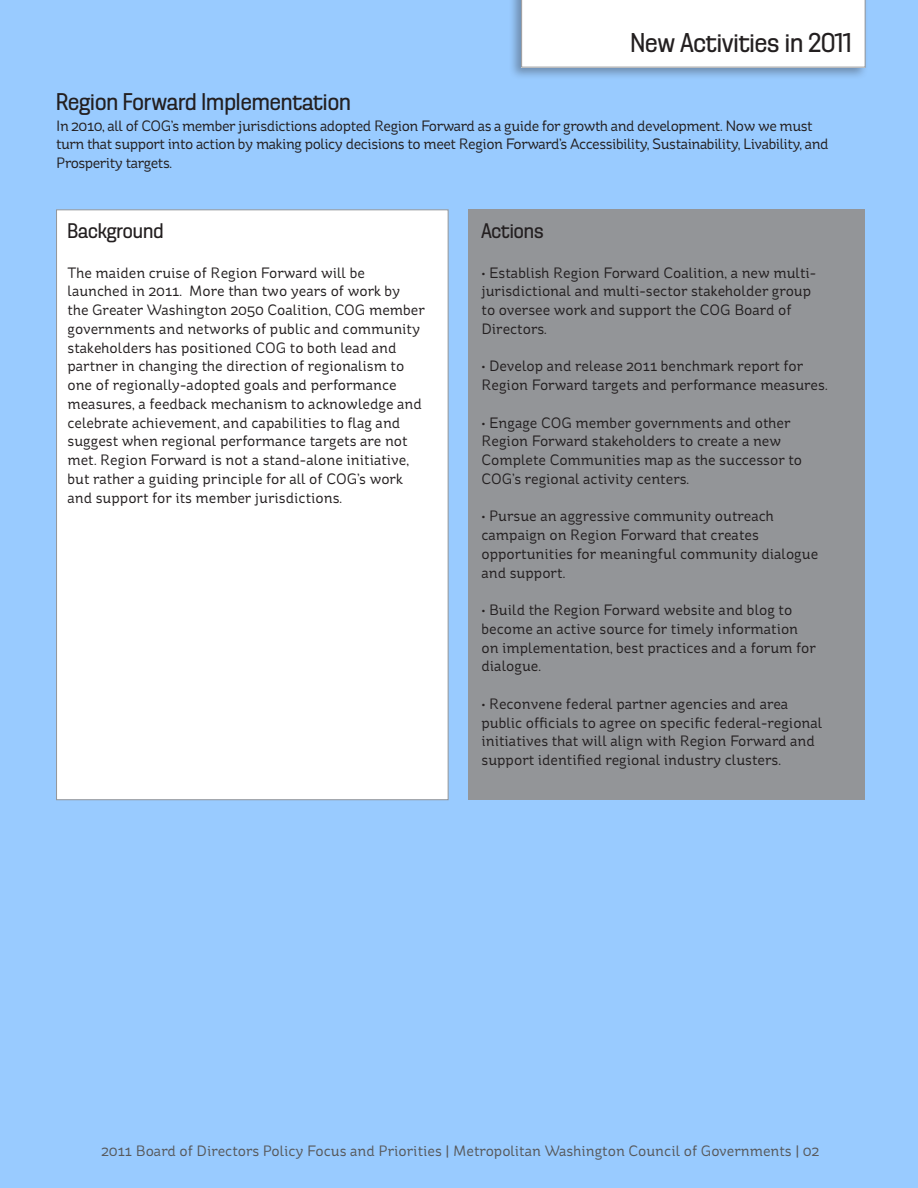
<style>
.page{position:relative;width:918px;height:1188px;background:#99cbff}
.page>*{position:absolute;margin:0;border:0;box-sizing:border-box;transform-origin:0 0}
.t1{font:27px "Dezen Pro";color:#231f20}
.t2{font:24px "Dezen Pro";color:#231f20}
.t3{font:21px "Dezen Pro";color:#231f20}
.t4{font:15px/18.8px "St Ryde";color:#231f20}
.t5{font:15px/18.8px "St Ryde";letter-spacing:-.03em;color:#231f20}
.t6{font:15px "St Ryde";color:#57585a}
</style>
<div class="page">
<div style="left:56px;top:209px;width:392px;height:591px;background:#fff;border:1px solid #939598"></div>
<div style="left:468px;top:210px;width:396px;height:590px;background:#939598"></div>
<div style="left:508px;top:0;width:361px;height:80px;background:#231f20;opacity:.35"></div>
<div style="left:521px;top:0;width:345px;height:68px;background:#fff"></div>
<p class="t1" style="left:630px;top:27px;width:223px">New Activities in 2011</p>
<p class="t2" style="left:56px;top:88px;width:296px">Region Forward Implementation</p>
<p class="t5" style="left:56px;top:116px;width:774px">In 2010, all of COG’s member jurisdictions adopted Region Forward as a guide for growth and development. Now we must turn that support into action by making policy decisions to meet Region Forward’s Accessibility, Sustainability, Livability, and<br>Prosperity targets.</p>
<p class="t3" style="left:68px;top:219px;width:98px">Background</p>
<p class="t4" style="left:68px;top:263px;width:359px">The maiden cruise of Region Forward will be launched in 2011. More than two years of work by the Greater Washington 2050 Coalition, COG member governments and networks of public and community stakeholders has positioned COG to both lead and partner in changing the direction of regionalism to one of regionally-adopted goals and performance measures, a feedback mechanism to acknowledge and celebrate achievement, and capabilities to flag and suggest when regional performance targets are not met. Region Forward is not a stand-alone initiative, but rather a guiding principle for all of COG’s work and support for its member jurisdictions.</p>
<p class="t3" style="left:482px;top:219px;width:64px">Actions</p>
<p class="t4" style="left:482px;top:263px;width:336px">• Establish Region Forward Coalition, a new multi&shy;jurisdictional and multi-sector stakeholder group to oversee work and support the COG Board of Directors.</p>
<p class="t4" style="left:482px;top:357px;width:348px">• Develop and release 2011 benchmark report for<br>Region Forward targets and performance measures.</p>
<p class="t4" style="left:482px;top:413px;width:322px">• Engage COG member governments and other Region Forward stakeholders to create a new Complete Communities map as the successor to COG’s regional activity centers.</p>
<p class="t4" style="left:482px;top:507px;width:338px">• Pursue an aggressive community outreach campaign on Region Forward that creates opportunities for meaningful community dialogue and support.</p>
<p class="t4" style="left:482px;top:601px;width:336px">• Build the Region Forward website and blog to become an active source for timely information on implementation, best practices and a forum for dialogue.</p>
<p class="t4" style="left:482px;top:694px;width:342px">• Reconvene federal partner agencies and area public officials to agree on specific federal-regional initiatives that will align with Region Forward and support identified regional industry clusters.</p>
<p class="t6" style="left:101px;top:1142px;width:719px">2011 Board of Directors Policy Focus and Priorities | Metropolitan Washington Council of Governments | 02</p>
</div>
